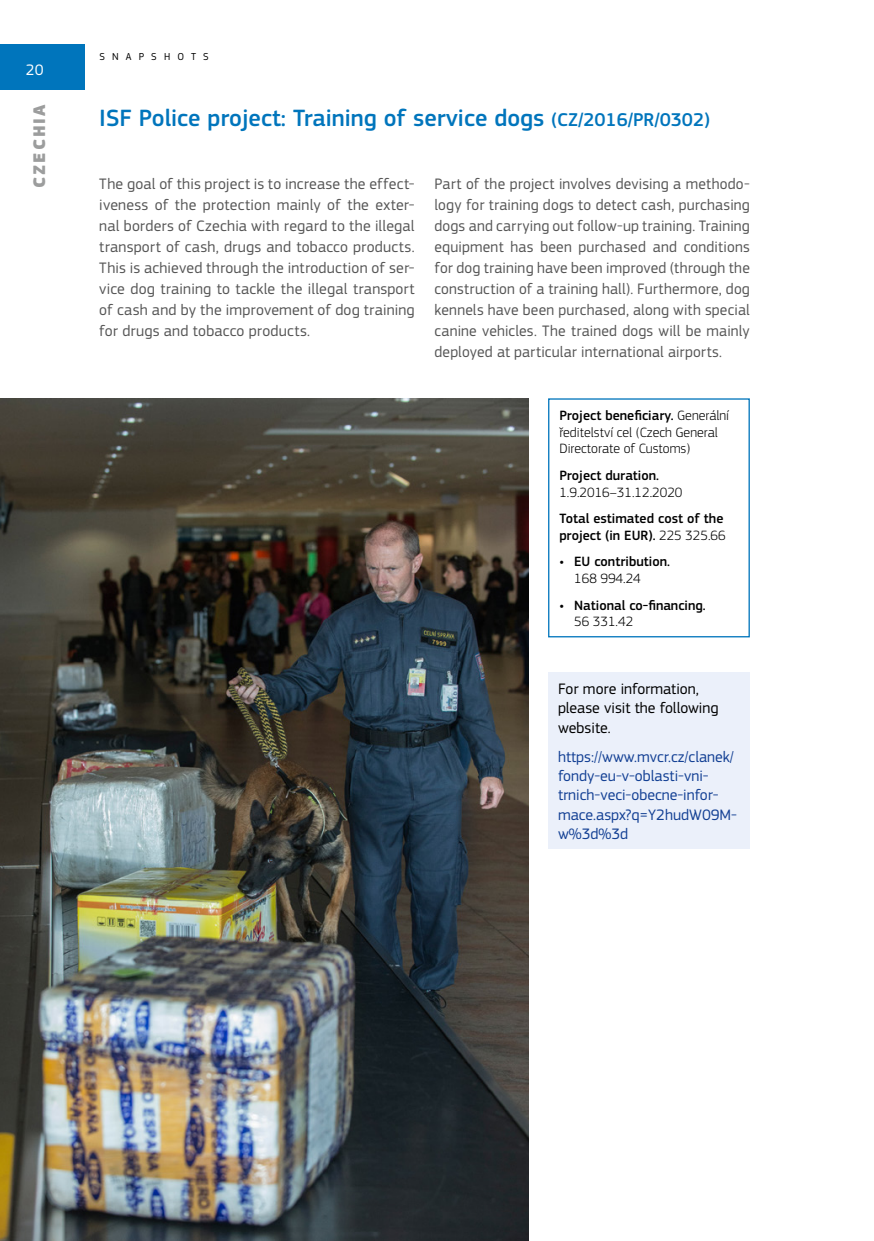
<style>
.page{position:relative;width:874px;height:1241px;background:#fff}
.page>*{position:absolute;margin:0;border:0;box-sizing:border-box;transform-origin:0 0}
.Title_1{font:500 24.5px "EC Square Sans Pro";color:#0075bc}
.t1{font:900 17.5px "EC Square Sans Pro";letter-spacing:.12em;color:#9c9d9d}
.Body_text{font:15.75px/21px "EC Square Sans Pro";letter-spacing:.015em;color:#565656;text-align:justify}
.For_more_info{font:15.75px/19.2px "EC Square Sans Pro";color:#134094}
.For_more_info-2{font:15.75px/19.2px "EC Square Sans Pro";color:#000}
.t2{font:15.75px "EC Square Sans Pro";color:#fff}
.Project_info{font:300 14px/16.6px "EC Square Sans Pro";color:#000}
.Project_info-2{font:500 14px/16.6px "EC Square Sans Pro";color:#000}
.t3{font:10.5px "EC Square Sans Pro";letter-spacing:.68em;color:#000}
.s1{font-size:19.25px}
.s2{font-weight:500}
.s3{font-weight:300}
</style>
<div class="page">
<div style="left:0;top:44px;width:84px;height:45px;background:#0075bc"></div>
<div style="left:548px;top:672px;width:201px;height:176px;background:#ebf0fa"></div>
<div style="left:548px;top:398px;width:201px;height:239px;border:1px solid #0075bc"></div>
<img style="left:0;top:398px;width:528px;height:842px">
<p class="t3" style="left:99px;top:50px;width:111px">SNAPSHOTS</p>
<p class="t2" style="left:26px;top:60px;width:19px">20</p>
<p class="t1" style="left:28px;top:188px;width:85px;rotate:-90deg">CZECHIA</p>
<p class="Title_1" style="left:99px;top:104px;width:612px">ISF Police project: Training of service dogs <span class="s1">(CZ/2016/PR/0302)</span></p>
<p class="Body_text" style="left:99px;top:173px;width:317px">The goal of this project is to increase the effect&shy;iveness of the protection mainly of the exter&shy;nal borders of Czechia with regard to the illegal transport of cash, drugs and tobacco products.<br>This is achieved through the introduction of ser&shy;vice dog training to tackle the illegal transport of cash and by the improvement of dog training for drugs and tobacco products.</p>
<p class="Body_text" style="left:434px;top:173px;width:317px">Part of the project involves devising a methodo&shy;logy for training dogs to detect cash, purchasing dogs and carrying out follow-up training. Training equipment has been purchased and conditions for dog training have been improved (through the construction of a training hall). Furthermore, dog kennels have been purchased, along with special canine vehicles. The trained dogs will be mainly deployed at particular international airports.</p>
<p class="Project_info" style="left:559px;top:407px;width:171px"><span class="s2">Project beneficiary.</span> Generální ředitelství cel (Czech General<br>Directorate of Customs)</p>
<p class="Project_info" style="left:559px;top:467px;width:125px"><span class="s2">Project duration.<br></span>1.9.2016–31.12.2020</p>
<p class="Project_info-2" style="left:559px;top:510px;width:168px">Total estimated cost of the project (in EUR). <span class="s3">225 325.66</span></p>
<p class="Project_info-2" style="left:574px;top:553px;width:97px;text-indent:-15px">• EU contribution.<br><span class="s3">168 994.24</span></p>
<p class="Project_info-2" style="left:574px;top:596px;width:133px;text-indent:-15px">• National co-financing.<br><span class="s3">56 331.42</span></p>
<p class="For_more_info-2" style="left:557px;top:679px;width:162px">For more information, please visit the following website.</p>
<p class="For_more_info" style="left:557px;top:747px;width:180px">https://www.mvcr.cz/clanek/ fondy-eu-v-oblasti-vni&shy;trnich-veci-obecne-infor&shy;mace.aspx?q=Y2hudW09M&shy;w%3d%3d</p>
</div>
